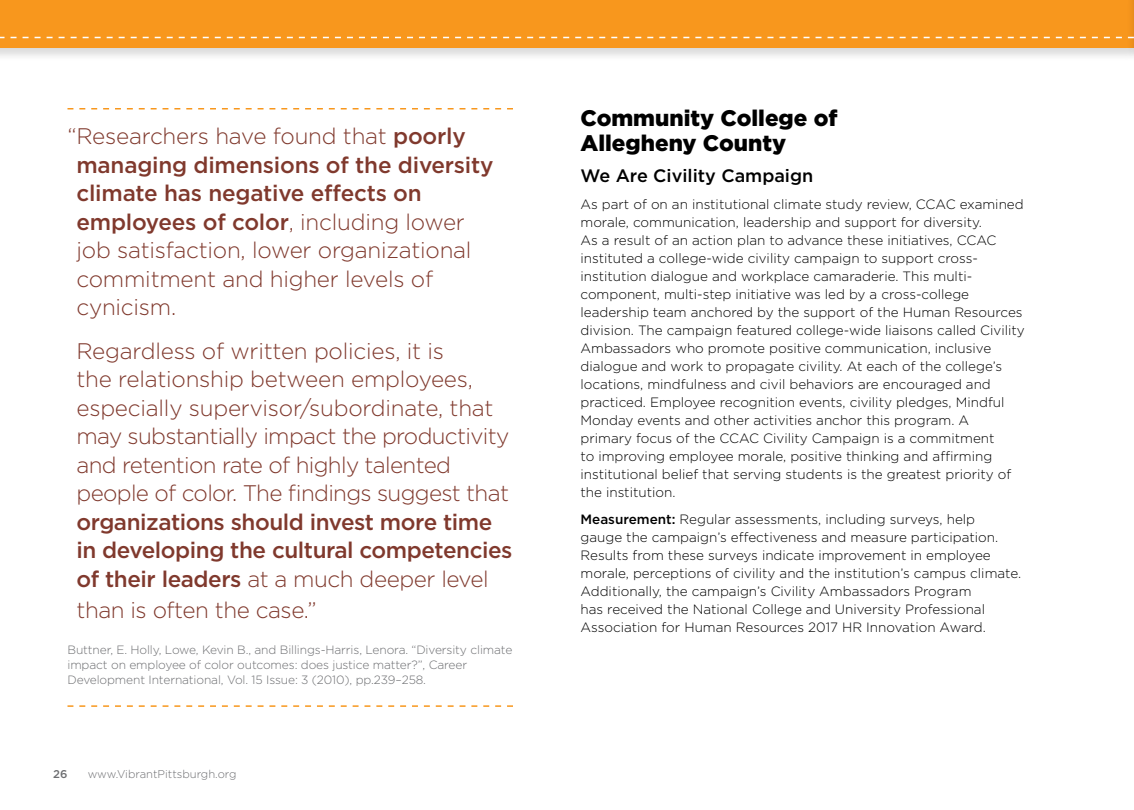
<style>
.page{position:relative;width:1134px;height:810px;background:#fff}
.page>*{position:absolute;margin:0;border:0;box-sizing:border-box;transform-origin:0 0}
.t1{font:300 22.5px/28.5px "Gotham";letter-spacing:-.01em;color:#80392d}
.t2{font:300 22.5px/28.5px "Gotham";letter-spacing:-.03em;color:#80392d}
.t3{font:500 22.5px/28.5px "Gotham";letter-spacing:-.02em;color:#80392d}
.t4{font:900 22.5px/25.5px "Gotham";color:#000}
.t5{font:500 18px "Gotham";color:#000}
.t6{font:300 13.5px/18px "Gotham";color:#000}
.t7{font:300 12px/15px "Gotham";letter-spacing:-.01em;color:#6d6e71}
.t8{font:300 11.25px "Gotham";color:#6d6e71}
.t9{font:500 11.25px "Gotham";color:#6d6e71}
.s1{font-weight:500}
.s2{font-weight:300}
</style>
<div class="page">
<div style="left:0;top:0;width:1134px;height:62px;background:#000;opacity:.15"></div>
<div style="left:0;top:0;width:1134px;height:47px;background:#f8971d"></div>
<div style="left:1126px;top:0;width:8px;height:62px;background:#000;opacity:.15"></div>
<hr style="left:1133px;top:0;width:1px;height:47px;background:#f8971d">
<svg style="left:0;top:37px;width:1134px;height:1px"></svg>
<svg style="left:68px;top:108px;width:445px;height:2px"></svg>
<svg style="left:68px;top:705px;width:445px;height:2px"></svg>
<h1 class="t1" style="left:76px;top:121px;width:419px;text-indent:-9px">“Researchers have found that <span class="s1">poorly managing dimensions of the diversity climate has negative effects on employees of color</span>, including lower job satisfaction, lower organizational commitment and higher levels of cynicism.</h1>
<p class="t2" style="left:76px;top:336px;width:434px">Regardless of written policies, it is<br>the relationship between employees, especially supervisor/subordinate, that may substantially impact the productivity and retention rate of highly talented people of color. The findings suggest that</p>
<h1 class="t3" style="left:76px;top:507px;width:438px">organizations should invest more time in developing the cultural competencies of their leaders <span class="s2">at a much deeper level</span></h1>
<h1 class="t1" style="left:76px;top:596px;width:242px">than is often the case.”</h1>
<p class="t7" style="left:68px;top:641px;width:446px">Buttner, E. Holly, Lowe, Kevin B., and Billings-Harris, Lenora. “Diversity climate impact on employee of color outcomes: does justice matter?”, Career<br>Development International, Vol. 15 Issue: 3 (2010), pp.239–258.</p>
<p class="t9" style="left:53px;top:767px;width:16px">26</p>
<p class="t8" style="left:88px;top:767px;width:150px">www.VibrantPittsburgh.org</p>
<h1 class="t4" style="left:580px;top:105px;width:258px">Community College of<br>Allegheny County</h1>
<h2 class="t5" style="left:580px;top:164px;width:234px">We Are Civility Campaign</h2>
<p class="t6" style="left:580px;top:195px;width:446px">As part of on an institutional climate study review, CCAC examined morale, communication, leadership and support for diversity.<br>As a result of an action plan to advance these initiatives, CCAC instituted a college-wide civility campaign to support cross&shy;institution dialogue and workplace camaraderie. This multi&shy;component, multi-step initiative was led by a cross-college leadership team anchored by the support of the Human Resources division. The campaign featured college-wide liaisons called Civility Ambassadors who promote positive communication, inclusive dialogue and work to propagate civility. At each of the college’s locations, mindfulness and civil behaviors are encouraged and practiced. Employee recognition events, civility pledges, Mindful Monday events and other activities anchor this program. A<br>primary focus of the CCAC Civility Campaign is a commitment<br>to improving employee morale, positive thinking and affirming institutional belief that serving students is the greatest priority of the institution.</p>
<p class="t6" style="left:580px;top:510px;width:442px"><span class="s1">Measurement:</span> Regular assessments, including surveys, help<br>gauge the campaign’s effectiveness and measure participation.<br>Results from these surveys indicate improvement in employee morale, perceptions of civility and the institution’s campus climate.<br>Additionally, the campaign’s Civility Ambassadors Program<br>has received the National College and University Professional Association for Human Resources 2017 HR Innovation Award.</p>
</div>
